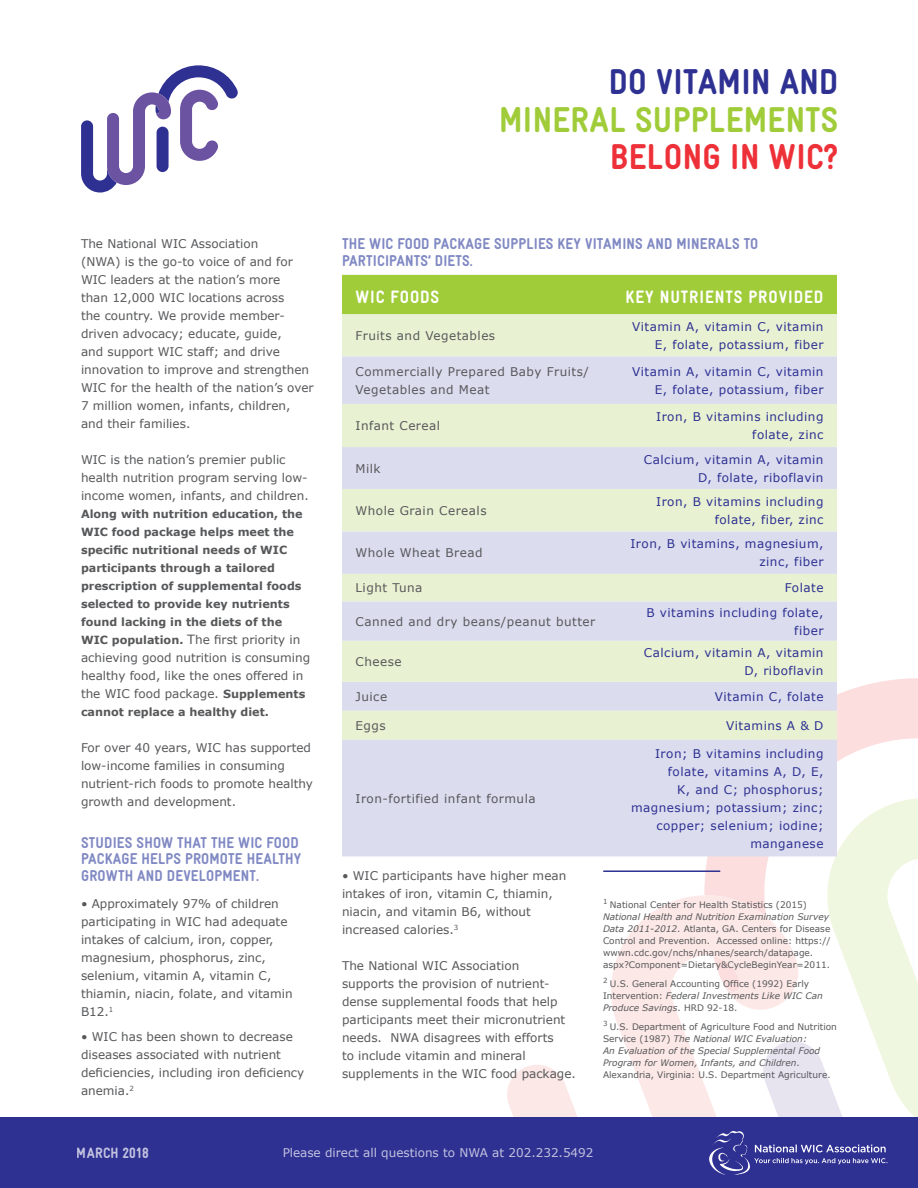
<style>
.page{position:relative;width:918px;height:1188px;background:#fff}
.page>*{position:absolute;margin:0;border:0;box-sizing:border-box;transform-origin:0 0}
.t1{font:900 36px "WIC Gravur Condensed";letter-spacing:.01em;color:#a1cc3a}
.t2{font:900 36px "WIC Gravur Condensed";letter-spacing:.01em;color:#2e3192}
.t3{font:900 36px "WIC Gravur Condensed";letter-spacing:.01em;color:#ee3038}
.subheads{font:900 18px "WIC Gravur Condensed";letter-spacing:.05em;color:#fff}
.Paragraph_Style_1{font:900 15.75px/16.5px "WIC Gravur Condensed";letter-spacing:.01em;color:#8089c3}
.t4{font:900 15px "WIC Gravur Condensed";letter-spacing:.01em;color:#fff}
.Paragraph_Style_1-2{font:12px/18px "Verdana";color:#57585a}
.subheads-2{font:12px/18px "Verdana";letter-spacing:.04em;color:#2e3092;text-align:right}
.subheads-3{font:12px/18px "Verdana";letter-spacing:.04em;color:#57585a}
.t5{font:12px "Verdana";color:#fff}
.Paragraph_Style_1-3{font:700 11.25px/18px "Verdana";color:#57585a}
.Paragraph_Style_1-4{font:9px/12px "Verdana";color:#57585a}
.s1{font-weight:700;font-size:11.25px}
.s2{font-size:12.75px}
.s3{font-style:italic}
</style>
<div class="page">
<svg style="left:703px;top:678px;width:215px;height:205px;fill:#fcdedf"></svg>
<svg style="left:503px;top:883px;width:256px;height:235px"></svg>
<svg style="left:759px;top:797px;width:159px;height:321px"></svg>
<div style="left:0;top:1118px;width:918px;height:70px;background:#2e3092"></div>
<svg style="left:81px;top:65px;width:157px;height:128px"></svg>
<svg style="left:709px;top:1131px;width:178px;height:44px"></svg>
<div style="left:342px;top:275px;width:495px;height:39px;background:#a1cc3a"></div>
<div style="left:342px;top:314px;width:495px;height:42px;background:#e8f2d2"></div>
<svg style="left:342px;top:356px;width:495px;height:500px;background:#dfe4e4"></svg>
<hr style="left:604px;top:870px;width:116px;height:2px;background:#2e3092">
<p class="Paragraph_Style_1-2" style="left:81px;top:235px;width:234px">The National WIC Association<br>(NWA) is the go-to voice of and for<br>WIC leaders at the nation’s more<br>than 12,000 WIC locations across<br>the country. We provide member&shy;driven advocacy; educate, guide,<br>and support WIC staff; and drive innovation to improve and strengthen<br>WIC for the health of the nation’s over<br>7 million women, infants, children, and their families.</p>
<p class="Paragraph_Style_1-2" style="left:81px;top:451px;width:229px">WIC is the nation’s premier public health nutrition program serving low&shy;income women, infants, and children.</p>
<p class="Paragraph_Style_1-3" style="left:81px;top:505px;width:223px">Along with nutrition education, the WIC food package helps meet the specific nutritional needs of WIC participants through a tailored prescription of supplemental foods selected to provide key nutrients found lacking in the diets of the</p>
<p class="Paragraph_Style_1-2" style="left:81px;top:631px;width:231px"><span class="s1">WIC population.</span> <span class="s2">T</span>he first priority in achieving good nutrition is consuming healthy food, like the ones offered in the WIC food package. <span class="s1">Supplements</span></p>
<p class="Paragraph_Style_1-3" style="left:81px;top:703px;width:189px">cannot replace a healthy diet.</p>
<p class="Paragraph_Style_1-2" style="left:81px;top:739px;width:233px">For over 40 years, WIC has supported low-income families in consuming nutrient-rich foods to promote healthy growth and development.</p>
<p class="Paragraph_Style_1" style="left:81px;top:834px;width:222px">STUDIES SHOW THAT THE WIC FOOD<br>PACKAGE HELPS PROMOTE HEALTHY<br>GROWTH AND DEVELOPMENT.</p>
<p class="Paragraph_Style_1-2" style="left:81px;top:895px;width:213px">• Approximately 97% of children participating in WIC had adequate intakes of calcium, iron, copper, magnesium, phosphorus, zinc, selenium, vitamin A, vitamin C, thiamin, niacin, folate, and vitamin<br>B12.<sup>1</sup></p>
<p class="Paragraph_Style_1-2" style="left:81px;top:1027px;width:225px">• WIC has been shown to decrease diseases associated with nutrient deficiencies, including iron deficiency anemia.<sup>2</sup></p>
<p class="t2" style="left:609px;top:62px;width:231px">DO VITAMIN AND</p>
<p class="t1" style="left:499px;top:100px;width:341px">MINERAL SUPPLEMENTS</p>
<p class="t3" style="left:610px;top:137px;width:230px">BELONG IN WIC?</p>
<p class="Paragraph_Style_1" style="left:342px;top:236px;width:418px">THE WIC FOOD PACKAGE SUPPLIES KEY VITAMINS AND MINERALS TO<br>PARTICIPANTS’ DIETS.</p>
<p class="subheads" style="left:356px;top:286px;width:85px">WIC FOODS</p>
<p class="subheads" style="left:626px;top:286px;width:199px">KEY NUTRIENTS PROVIDED</p>
<p class="subheads-3" style="left:356px;top:327px;width:141px">Fruits and Vegetables</p>
<p class="subheads-2" style="left:632px;top:318px;width:193px">Vitamin A, vitamin C, vitamin<br>E, folate, potassium, fiber</p>
<p class="subheads-3" style="left:356px;top:363px;width:235px">Commercially Prepared Baby Fruits/<br>Vegetables and Meat</p>
<p class="subheads-2" style="left:632px;top:363px;width:193px">Vitamin A, vitamin C, vitamin<br>E, folate, potassium, fiber</p>
<p class="subheads-3" style="left:356px;top:417px;width:86px">Infant Cereal</p>
<p class="subheads-2" style="left:656px;top:408px;width:169px">Iron, B vitamins including folate, zinc</p>
<p class="subheads-3" style="left:356px;top:459px;width:27px">Milk</p>
<p class="subheads-2" style="left:644px;top:450px;width:181px">Calcium, vitamin A, vitamin<br>D, folate, riboflavin</p>
<p class="subheads-3" style="left:356px;top:502px;width:133px">Whole Grain Cereals</p>
<p class="subheads-2" style="left:656px;top:493px;width:169px">Iron, B vitamins including folate, fiber, zinc</p>
<p class="subheads-3" style="left:356px;top:544px;width:129px">Whole Wheat Bread</p>
<p class="subheads-2" style="left:630px;top:535px;width:195px">Iron, B vitamins, magnesium, zinc, fiber</p>
<p class="subheads-3" style="left:356px;top:579px;width:68px">Light Tuna</p>
<p class="subheads-2" style="left:785px;top:579px;width:40px">Folate</p>
<p class="subheads-3" style="left:356px;top:613px;width:241px">Canned and dry beans/peanut butter</p>
<p class="subheads-2" style="left:646px;top:604px;width:179px">B vitamins including folate, fiber</p>
<p class="subheads-3" style="left:356px;top:653px;width:48px">Cheese</p>
<p class="subheads-2" style="left:644px;top:644px;width:181px">Calcium, vitamin A, vitamin<br>D, riboflavin</p>
<p class="subheads-3" style="left:356px;top:688px;width:33px">Juice</p>
<p class="subheads-2" style="left:715px;top:688px;width:110px">Vitamin C, folate</p>
<p class="subheads-3" style="left:356px;top:717px;width:32px">Eggs</p>
<p class="subheads-2" style="left:726px;top:717px;width:99px">Vitamins A &amp; D</p>
<p class="subheads-3" style="left:356px;top:790px;width:182px">Iron-fortified infant formula</p>
<p class="Paragraph_Style_1-2" style="left:342px;top:866px;width:226px">• WIC participants have higher mean intakes of iron, vitamin C, thiamin, niacin, and vitamin B6, without increased calories.<sup>3</sup></p>
<p class="Paragraph_Style_1-2" style="left:342px;top:956px;width:235px">The National WIC Association<br>supports the provision of nutrient&shy;dense supplemental foods that help participants meet their micronutrient needs. NWA disagrees with efforts<br>to include vitamin and mineral supplements in the WIC food package.</p>
<p class="subheads-2" style="left:631px;top:745px;width:194px">Iron; B vitamins including folate, vitamins A, D, E,<br>K, and C; phosphorus; magnesium; potassium; zinc; copper; selenium; iodine; manganese</p>
<p class="Paragraph_Style_1-4" style="left:603px;top:899px;width:229px"><sup>1</sup> National Center for Health Statistics (2015)<br><span class="s3">National Health and Nutrition Examination Survey Data 2011-2012</span>. Atlanta, GA. Centers for Disease Control and Prevention. Accessed online: https:// wwwn.cdc.gov/nchs/nhanes/search/datapage. aspx?Component=Dietary&amp;CycleBeginYear=2011.</p>
<p class="Paragraph_Style_1-4" style="left:603px;top:978px;width:221px"><sup>2</sup> U.S. General Accounting Office (1992) Early<br>Intervention: <span class="s3">Federal Investments Like WIC Can<br>Produce Savings</span>. HRD 92-18.</p>
<p class="Paragraph_Style_1-4" style="left:603px;top:1021px;width:236px"><sup>3</sup> U.S. Department of Agriculture Food and Nutrition Service (1987) <span class="s3">The National WIC Evaluation:<br>An Evaluation of the Special Supplemental Food Program for Women, Infants, and Children</span>.<br>Alexandria, Virginia: U.S. Department Agriculture.</p>
<p class="t4" style="left:77px;top:1144px;width:73px">MARCH 2018</p>
<p class="t5" style="left:283px;top:1145px;width:313px">Please direct all questions to NWA at 202.232.5492</p>
</div>
